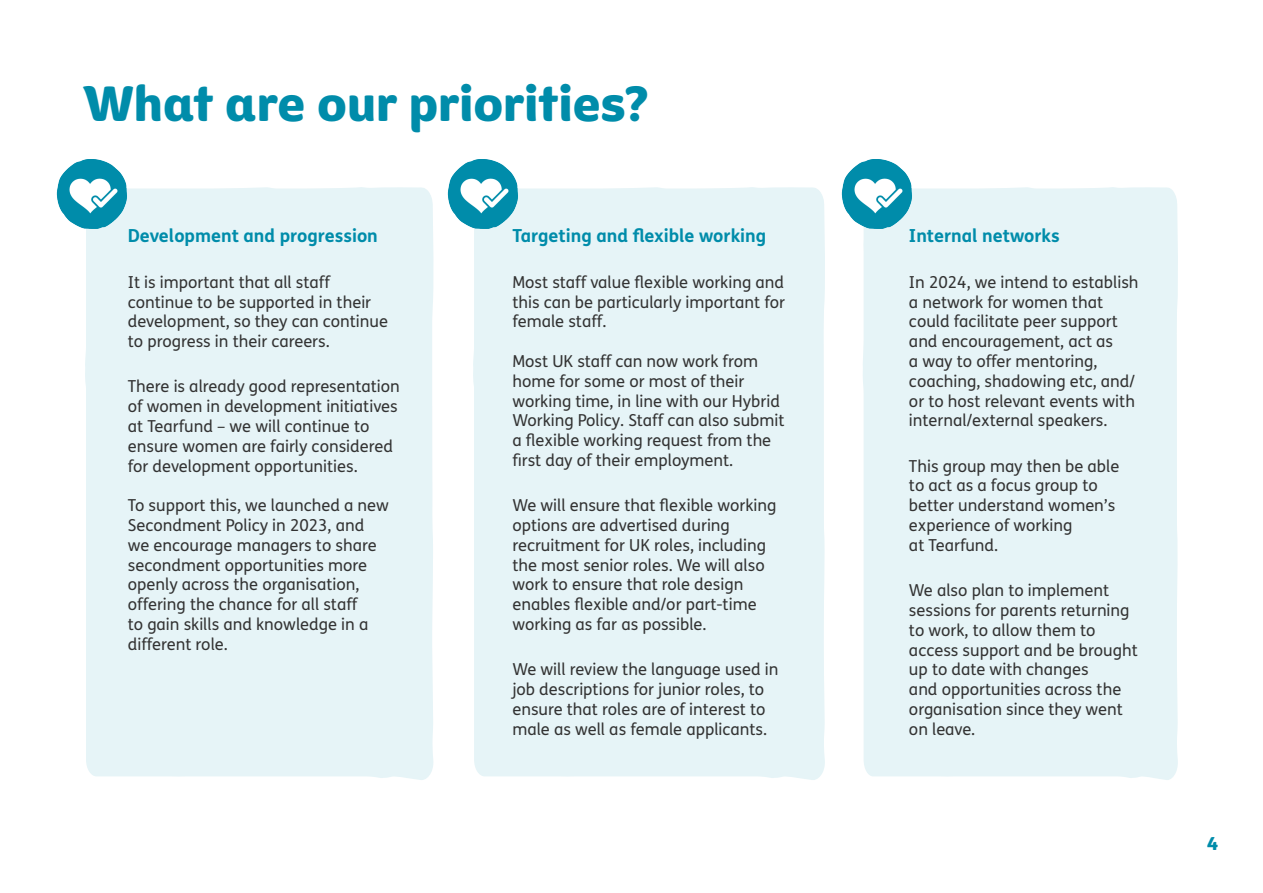
<style>
.page{position:relative;width:1263px;height:893px;background:#fff}
.page>*{position:absolute;margin:0;border:0;box-sizing:border-box;transform-origin:0 0}
.t1{font:48px "Tearfund Sans";color:#008caa}
.t2{font:700 18px "FS Me";color:#008caa}
.t3{font:18px "Tearfund Sans";color:#008caa}
.t4{font:16.5px/19.8px "FS Me";color:#333}
</style>
<div class="page">
<div style="left:85px;top:187px;width:349px;height:593px;background:#e6f4f7"></div>
<div style="left:473px;top:187px;width:352px;height:593px;background:#e6f4f7"></div>
<div style="left:863px;top:187px;width:315px;height:593px;background:#e6f4f7"></div>
<img style="left:56px;top:159px;width:71px;height:70px">
<img style="left:448px;top:159px;width:71px;height:70px">
<img style="left:841px;top:159px;width:71px;height:70px">
<p class="t1" style="left:85px;top:60px;width:565px">What are our priorities?</p>
<p class="t2" style="left:128px;top:222px;width:252px">Development and progression</p>
<p class="t4" style="left:128px;top:272px;width:262px">It is important that all staff continue to be supported in their development, so they can continue to progress in their careers.</p>
<p class="t4" style="left:128px;top:376px;width:274px">There is already good representation of women in development initiatives at Tearfund – we will continue to ensure women are fairly considered for development opportunities.</p>
<p class="t4" style="left:128px;top:495px;width:263px">To support this, we launched a new<br>Secondment Policy in 2023, and we encourage managers to share secondment opportunities more openly across the organisation, offering the chance for all staff<br>to gain skills and knowledge in a different role.</p>
<p class="t2" style="left:512px;top:222px;width:255px">Targeting and flexible working</p>
<p class="t4" style="left:512px;top:272px;width:274px;text-align:justify">Most staff value flexible working and this can be particularly important for female staff.</p>
<p class="t4" style="left:512px;top:351px;width:274px">Most UK staff can now work from home for some or most of their working time, in line with our Hybrid Working Policy. Staff can also submit a flexible working request from the first day of their employment.</p>
<p class="t4" style="left:512px;top:495px;width:265px">We will ensure that flexible working options are advertised during recruitment for UK roles, including the most senior roles. We will also work to ensure that role design enables flexible and/or part-time working as far as possible.</p>
<p class="t4" style="left:512px;top:659px;width:268px">We will review the language used in job descriptions for junior roles, to ensure that roles are of interest to male as well as female applicants.</p>
<p class="t2" style="left:909px;top:222px;width:152px">Internal networks</p>
<p class="t4" style="left:909px;top:272px;width:231px">In 2024, we intend to establish a network for women that could facilitate peer support and encouragement, act as<br>a way to offer mentoring, coaching, shadowing etc, and/ or to host relevant events with internal/external speakers.</p>
<p class="t4" style="left:909px;top:456px;width:212px">This group may then be able to act as a focus group to better understand women’s experience of working<br>at Tearfund.</p>
<p class="t4" style="left:909px;top:580px;width:230px">We also plan to implement sessions for parents returning to work, to allow them to access support and be brought up to date with changes<br>and opportunities across the organisation since they went on leave.</p>
<p class="t3" style="left:1207px;top:827px;width:13px">4</p>
</div>
